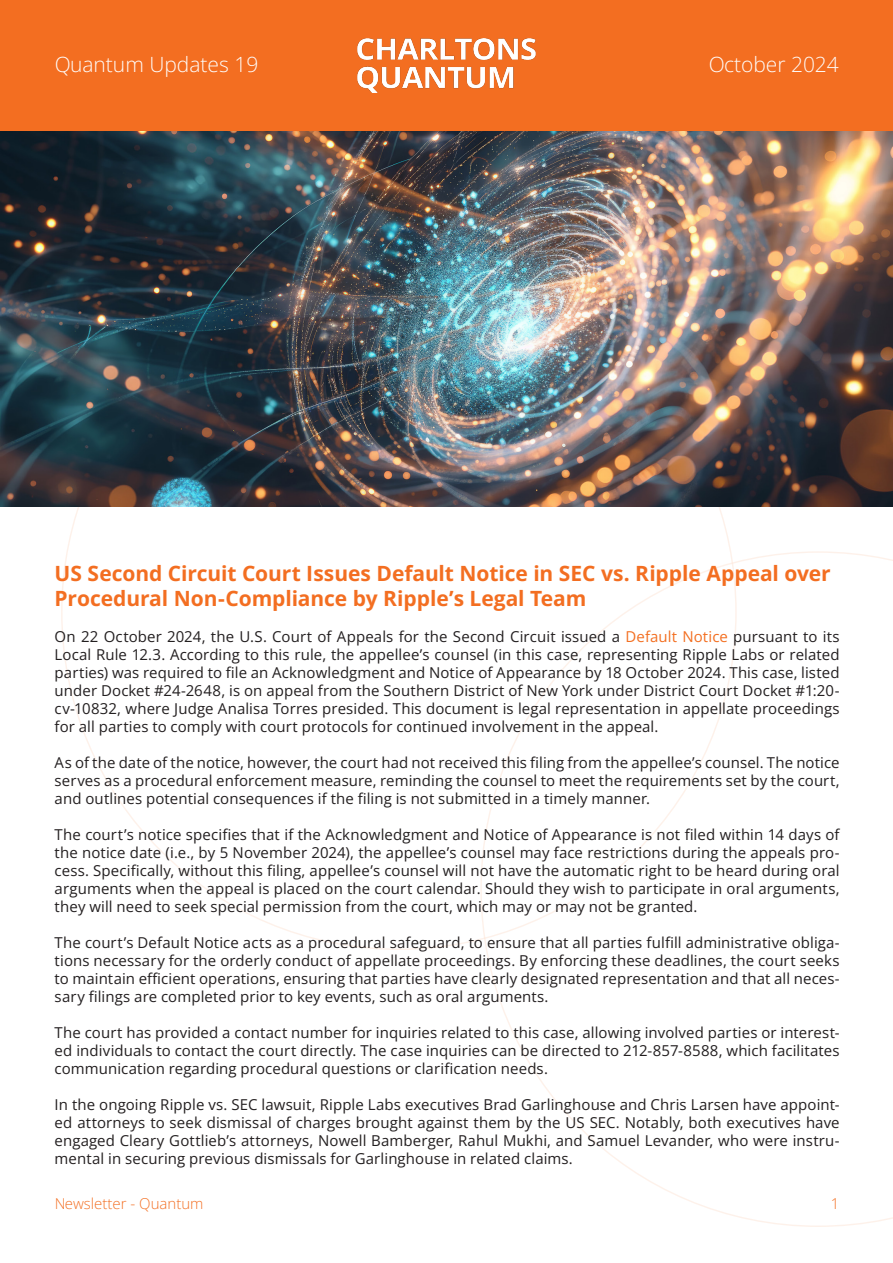
<style>
.page{position:relative;width:893px;height:1263px;background:#fff}
.page>*{position:absolute;margin:0;border:0;box-sizing:border-box;transform-origin:0 0}
.Newsletter_Story_Title{font:700 21px/25.2px "Open Sans";letter-spacing:-.005em;color:#f36e21}
.t1{font:300 21px "Open Sans";color:#fff}
.Newsletter_Body{font:15px/18px "Open Sans";letter-spacing:.005em;color:#231f20;text-align:justify}
.t2{font:300 15px "Open Sans";color:#f36e21}
.s1{color:#f36f21}
</style>
<div class="page">
<svg style="left:480px;top:551px;width:413px;height:676px"></svg>
<div style="left:0;top:0;width:893px;height:131px;background:#f36e21"></div>
<img style="left:357px;top:39px;width:179px;height:53px">
<img style="left:0;top:131px;width:893px;height:376px">
<h1 class="t1" style="left:54px;top:50px;width:206px">Quantum Updates 19</h1>
<h1 class="t1" style="left:708px;top:50px;width:132px">October 2024</h1>
<p class="Newsletter_Story_Title" style="left:55px;top:560px;width:778px">US Second Circuit Court Issues Default Notice in SEC vs. Ripple Appeal over<br>Procedural Non-Compliance by Ripple’s Legal Team</p>
<p class="Newsletter_Body" style="left:55px;top:627px;width:786px">On 22 October 2024, the U.S. Court of Appeals for the Second Circuit issued a <span class="s1">Default Notice</span> pursuant to its Local Rule 12.3. According to this rule, the appellee’s counsel (in this case, representing Ripple Labs or related parties) was required to file an Acknowledgment and Notice of Appearance by 18 October 2024. This case, listed under Docket #24-2648, is on appeal from the Southern District of New York under District Court Docket #1:20- cv-10832, where Judge Analisa Torres presided. This document is legal representation in appellate proceedings for all parties to comply with court protocols for continued involvement in the appeal.</p>
<p class="Newsletter_Body" style="left:55px;top:753px;width:786px">As of the date of the notice, however, the court had not received this filing from the appellee’s counsel. The notice serves as a procedural enforcement measure, reminding the counsel to meet the requirements set by the court, and outlines potential consequences if the filing is not submitted in a timely manner.</p>
<p class="Newsletter_Body" style="left:55px;top:825px;width:786px">The court’s notice specifies that if the Acknowledgment and Notice of Appearance is not filed within 14 days of the notice date (i.e., by 5 November 2024), the appellee’s counsel may face restrictions during the appeals pro&shy;cess. Specifically, without this filing, appellee’s counsel will not have the automatic right to be heard during oral arguments when the appeal is placed on the court calendar. Should they wish to participate in oral arguments, they will need to seek special permission from the court, which may or may not be granted.</p>
<p class="Newsletter_Body" style="left:55px;top:933px;width:786px">The court’s Default Notice acts as a procedural safeguard, to ensure that all parties fulfill administrative obliga&shy;tions necessary for the orderly conduct of appellate proceedings. By enforcing these deadlines, the court seeks to maintain efficient operations, ensuring that parties have clearly designated representation and that all neces&shy;sary filings are completed prior to key events, such as oral arguments.</p>
<p class="Newsletter_Body" style="left:55px;top:1023px;width:786px">The court has provided a contact number for inquiries related to this case, allowing involved parties or interest&shy;ed individuals to contact the court directly. The case inquiries can be directed to 212-857-8588, which facilitates communication regarding procedural questions or clarification needs.</p>
<p class="Newsletter_Body" style="left:55px;top:1095px;width:786px">In the ongoing Ripple vs. SEC lawsuit, Ripple Labs executives Brad Garlinghouse and Chris Larsen have appoint&shy;ed attorneys to seek dismissal of charges brought against them by the US SEC. Notably, both executives have engaged Cleary Gottlieb’s attorneys, Nowell Bamberger, Rahul Mukhi, and Samuel Levander, who were instru&shy;mental in securing previous dismissals for Garlinghouse in related claims.</p>
<p class="t2" style="left:54px;top:1193px;width:151px">Newsletter - Quantum</p>
<p class="t2" style="left:830px;top:1193px;width:10px">1</p>
</div>
